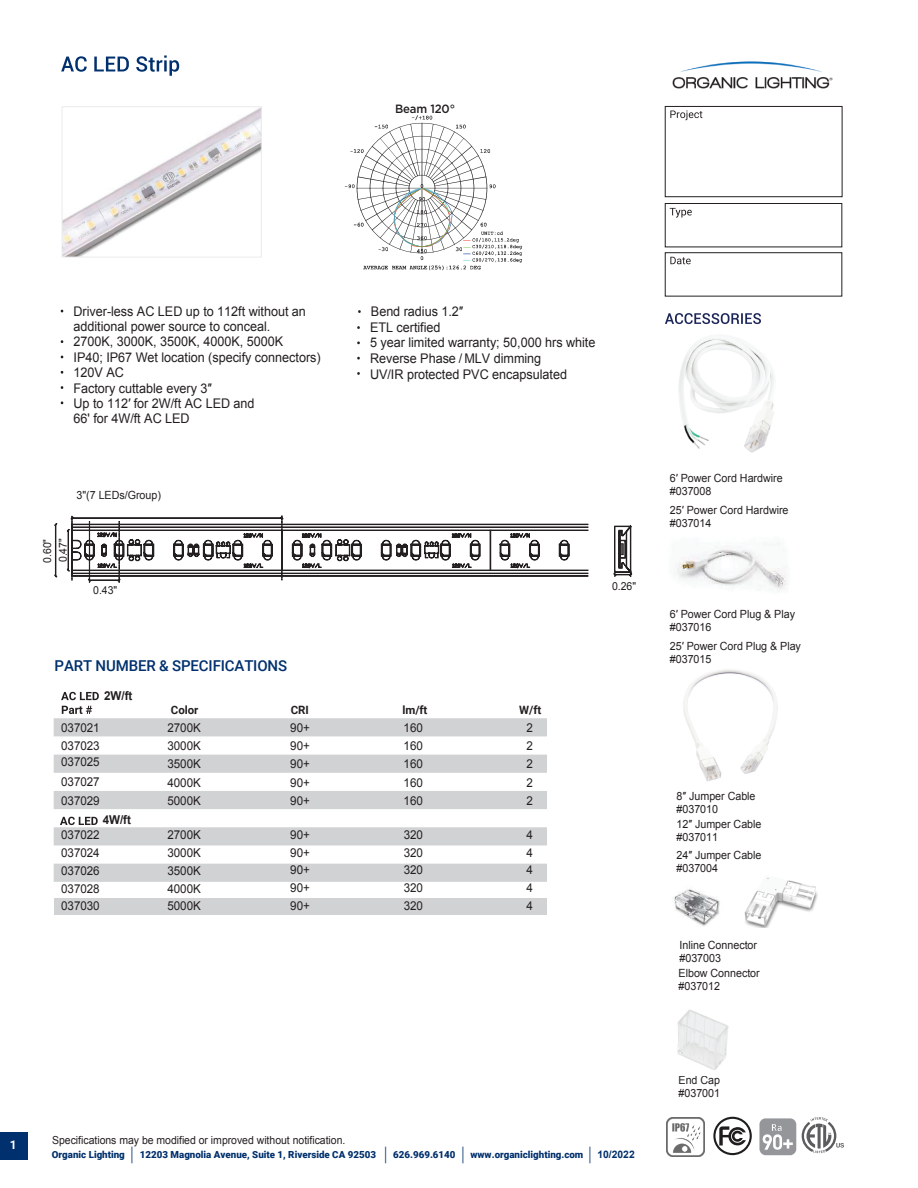
<style>
.page{position:relative;width:918px;height:1188px;background:#fff}
.page>*{position:absolute;margin:0;border:0;box-sizing:border-box;transform-origin:0 0}
.t1{font:300 18px "Gotham";color:#00306d}
.t2{font:500 15px "Roboto";letter-spacing:-.01em;color:#00306d}
.t3{font:13.35px/15.3px "Arial";letter-spacing:-.005em;color:#231f20;scale:.95 1}
.t4{font:12.3px/18.5px "Arial";letter-spacing:-.005em;color:#231f20;text-align:justify;scale:.95 1}
.t5{font:700 12.3px "Arial";letter-spacing:-.005em;color:#231f20;scale:.95 1}
.t6{font:500 12px "Gotham";letter-spacing:-.015em;color:#231f20;scale:.95 1}
.t7{font:700 12px "Roboto";color:#fff}
.t8{font:700 11.55px "Roboto";letter-spacing:-.01em;color:#231f20}
.t9{font:11.25px/12.9px "Arial";letter-spacing:-.005em;color:#231f20;scale:.95 1}
.t10{font:11.1px/15.5px "Arial";letter-spacing:-.005em;color:#231f20;scale:.95 1}
.t11{font:700 10.35px "Arial";color:#00306d}
.t12{font:900 9.75px "Roboto";color:#00306d}
.s1{font-family:"Gotham";font-weight:300;font-size:18px}
</style>
<div class="page">
<div style="left:54px;top:898px;width:577px;height:17px;background:#d1d2d4"></div>
<div style="left:665px;top:106px;width:177px;height:91px;border:1px solid #231f20"></div>
<div style="left:0;top:1132px;width:28px;height:28px;background:#00306d"></div>
<svg style="left:670px;top:110px;width:32px;height:10px"></svg>
<svg style="left:665px;top:203px;width:177px;height:93px"></svg>
<svg style="left:61px;top:55px;width:118px;height:21px"></svg>
<svg style="left:54px;top:718px;width:493px;height:164px;fill:#d1d2d4"></svg>
<svg style="left:665px;top:313px;width:96px;height:11px"></svg>
<img style="left:672px;top:61px;width:161px;height:28px">
<img style="left:64px;top:108px;width:196px;height:147px">
<div style="left:62px;top:106px;width:200px;height:151px;border:1px solid #ebebec"></div>
<img style="left:744px;top:877px;width:74px;height:50px">
<img style="left:683px;top:669px;width:95px;height:113px">
<img style="left:677px;top:1009px;width:52px;height:61px">
<img style="left:678px;top:338px;width:96px;height:115px">
<svg style="left:802px;top:1117px;width:42px;height:36px"></svg>
<svg style="left:713px;top:1117px;width:39px;height:38px"></svg>
<img style="left:666px;top:1118px;width:39px;height:38px">
<svg style="left:54px;top:523px;width:3px;height:54px"></svg>
<svg style="left:613px;top:526px;width:19px;height:51px"></svg>
<svg style="left:67px;top:516px;width:521px;height:66px"></svg>
<div style="left:548px;top:671px;width:84px;height:260px;background:#fff"></div>
<svg style="left:345px;top:115px;width:177px;height:155px"></svg>
<img style="left:677px;top:543px;width:111px;height:47px">
<svg style="left:61px;top:692px;width:38px;height:8px"></svg>
<svg style="left:62px;top:706px;width:30px;height:8px"></svg>
<svg style="left:60px;top:817px;width:38px;height:8px"></svg>
<img style="left:673px;top:888px;width:47px;height:39px">
<div style="left:759px;top:1118px;width:37px;height:37px;background:#949699;border-radius:6px"></div>
<svg style="left:763px;top:1124px;width:30px;height:26px"></svg>
<p class="t6" style="left:395px;top:101px;width:65px">Beam 120°</p>
<p class="t3" style="left:74px;top:304px;width:262px">Driver-less AC LED up to 112ft without an additional power source to conceal.<br>2700K, 3000K, 3500K, 4000K, 5000K<br>IP40; IP67 Wet location (specify connectors)<br>120V AC<br>Factory cuttable every 3″<br>Up to 112′ for 2W/ft AC LED and<br>66' for 4W/ft AC LED</p>
<p class="t3" style="left:371px;top:304px;width:99px">Bend radius 1.2″</p>
<p class="t3" style="left:370px;top:320px;width:76px">ETL certified</p>
<p class="t3" style="left:370px;top:335px;width:239px">5 year limited warranty; 50,000 hrs white</p>
<p class="t3" style="left:370px;top:366px;width:209px">UV/IR protected PVC encapsulated</p>
<p class="t3" style="left:370px;top:351px;width:182px">Reverse Phase / MLV dimming</p>
<p class="t9" style="left:77px;top:489px;width:90px">3"(7 LEDs/Group)</p>
<p class="t10" style="left:40px;top:563px;width:27px;rotate:-90deg">0.60"<br>0.47"</p>
<p class="t10" style="left:93px;top:583px;width:27px">0.43"</p>
<p class="t2" style="left:55px;top:655px;width:234px">PART NUMBER &amp; SPECIFICATIONS</p>
<p class="t5" style="left:104px;top:688px;width:31px">2W/ft</p>
<p class="t4" style="left:61px;top:718px;width:42px;line-height:18px">037021<br>037023</p>
<p class="t4" style="left:61px;top:752px;width:42px;line-height:19.6px">037025<br>037027<br>037029</p>
<p class="t4" style="left:61px;top:826px;width:42px;line-height:18px">037022<br>037024<br>037026<br>037028</p>
<p class="t4" style="left:61px;top:896px;width:42px">037030</p>
<p class="t5" style="left:103px;top:812px;width:31px">4W/ft</p>
<p class="t8" style="left:171px;top:702px;width:29px">Color</p>
<p class="t8" style="left:291px;top:702px;width:19px">CRI</p>
<p class="t8" style="left:403px;top:702px;width:26px">lm/ft</p>
<p class="t8" style="left:519px;top:702px;width:24px">W/ft</p>
<p class="t4" style="left:167px;top:718px;width:37px">2700K 3000K 3500K 4000K 5000K</p>
<p class="t4" style="left:290px;top:718px;width:22px">90+ 90+ 90+ 90+ 90+</p>
<p class="t4" style="left:290px;top:826px;width:22px;line-height:17.7px">90+ 90+ 90+ 90+ 90+</p>
<p class="t4" style="left:167px;top:826px;width:37px;line-height:18px">2700K 3000K 3500K 4000K</p>
<p class="t4" style="left:167px;top:896px;width:37px">5000K</p>
<p class="t4" style="left:404px;top:718px;width:22px">160<br>160<br>160<br>160<br>160</p>
<p class="t4" style="left:404px;top:826px;width:22px;line-height:17.7px">320<br>320<br>320<br>320<br>320</p>
<p class="t4" style="left:526px;top:718px;width:8px">2<br>2<br>2<br>2<br>2</p>
<p class="t4" style="left:526px;top:826px;width:8px;line-height:17.7px">4<br>4<br>4<br>4<br>4</p>
<p class="t10" style="left:612px;top:578px;width:27px">0.26"</p>
<p class="t7" style="left:10px;top:1137px;width:8px">1</p>
<p class="t10" style="left:52px;top:1132px;width:310px">Specifications may be modified or improved without notification.</p>
<p class="t12" style="left:52px;top:1148px;width:405px">Organic Lighting <span class="s1">|</span> 12203 Magnolia Avenue, Suite 1, Riverside CA 92503 <span class="s1">|</span> 626.969.6140</p>
<p class="t12" style="left:460px;top:1148px;width:124px"><span class="s1">|</span> www.organiclighting.com</p>
<h1 class="t1" style="left:587px;top:1143px;width:7px">|</h1>
<p class="t11" style="left:597px;top:1147px;width:39px">10/2022</p>
<p class="t9" style="left:670px;top:472px;width:120px">6′ Power Cord Hardwire #037008</p>
<p class="t9" style="left:670px;top:504px;width:126px">25′ Power Cord Hardwire #037014</p>
<p class="t9" style="left:670px;top:608px;width:133px">6′ Power Cord Plug &amp; Play #037016</p>
<p class="t9" style="left:670px;top:640px;width:140px">25′ Power Cord Plug &amp; Play #037015</p>
<p class="t9" style="left:677px;top:790px;width:85px">8″ Jumper Cable #037010</p>
<p class="t9" style="left:677px;top:818px;width:91px">12″ Jumper Cable #037011</p>
<p class="t9" style="left:677px;top:849px;width:91px">24″ Jumper Cable #037004</p>
<p class="t9" style="left:680px;top:939px;width:83px">Inline Connector #037003</p>
<p class="t9" style="left:679px;top:967px;width:87px">Elbow Connector #037012</p>
<p class="t9" style="left:679px;top:1074px;width:45px">End Cap #037001</p>
</div>
